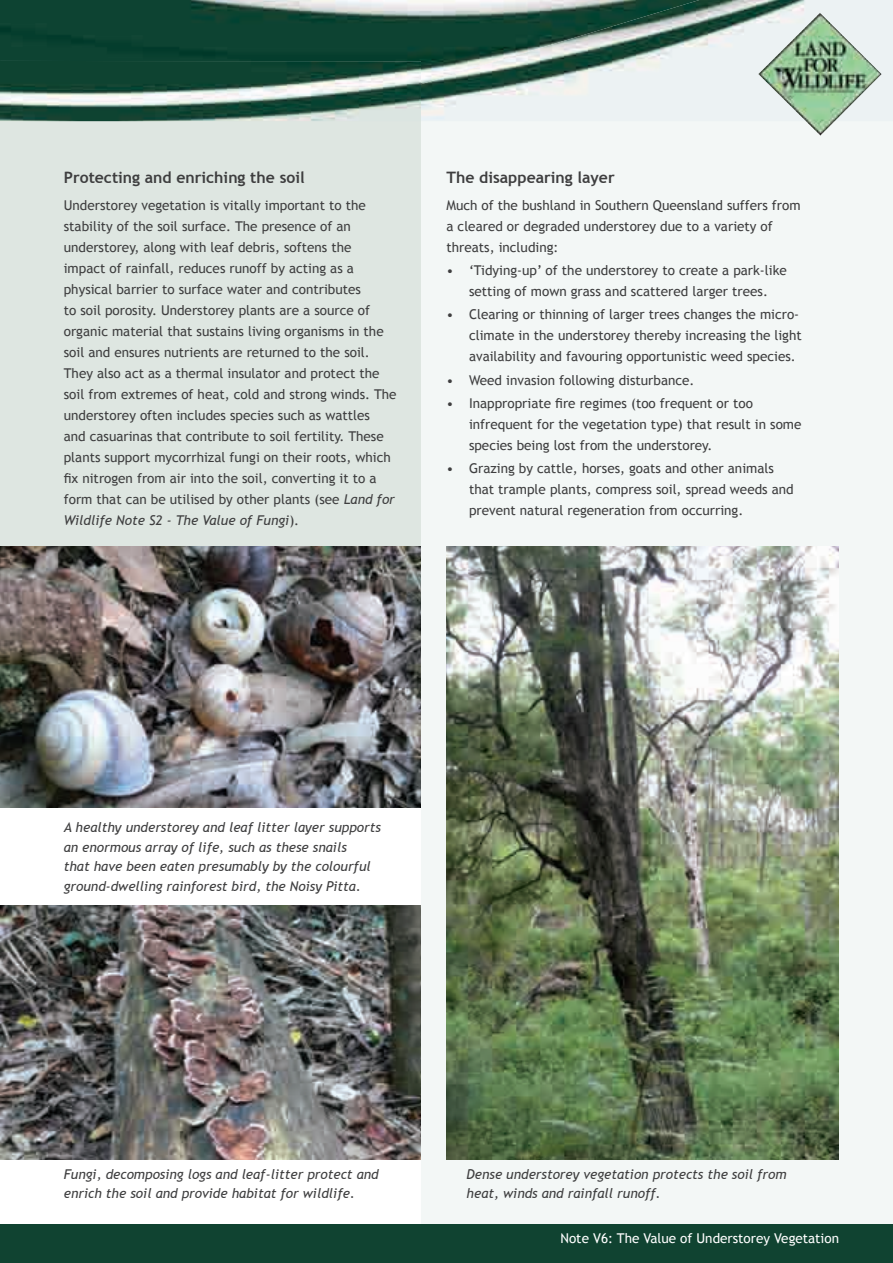
<style>
.page{position:relative;width:893px;height:1263px;background:#fff}
.page>*{position:absolute;margin:0;border:0;box-sizing:border-box;transform-origin:0 0}
.t1{font:700 15.75px "Trebuchet MS";color:#3e3e3f}
.t2{font:13.5px/21px "Trebuchet MS";color:#3e3e3f}
.t3{font:italic 13.5px/19.5px "Trebuchet MS";color:#3e3e3f}
.t4{font:13.5px "Trebuchet MS";color:#fff}
.s1{font-style:italic}
</style>
<div class="page">
<div style="left:421px;top:121px;width:472px;height:1104px;background:#f3f7f6"></div>
<div style="left:0;top:61px;width:421px;height:601px;background:#dee6e1"></div>
<img style="left:0;top:0;width:421px;height:61px">
<img style="left:421px;top:0;width:472px;height:121px">
<img style="left:0;top:61px;width:421px;height:60px">
<img style="left:758px;top:13px;width:123px;height:123px">
<img style="left:0;top:906px;width:421px;height:253px">
<img style="left:0;top:546px;width:421px;height:262px">
<div style="left:0;top:1225px;width:893px;height:38px;background:#104331"></div>
<img style="left:446px;top:546px;width:393px;height:613px">
<p class="t1" style="left:64px;top:167px;width:242px">Protecting and enriching the soil</p>
<p class="t2" style="left:64px;top:195px;width:334px">Understorey vegetation is vitally important to the stability of the soil surface. The presence of an understorey, along with leaf debris, softens the<br>impact of rainfall, reduces runoff by acting as a physical barrier to surface water and contributes<br>to soil porosity. Understorey plants are a source of organic material that sustains living organisms in the soil and ensures nutrients are returned to the soil.<br>They also act as a thermal insulator and protect the soil from extremes of heat, cold and strong winds. The understorey often includes species such as wattles<br>and casuarinas that contribute to soil fertility. These plants support mycorrhizal fungi on their roots, which fix nitrogen from air into the soil, converting it to a form that can be utilised by other plants (see <span class="s1">Land for Wildlife Note S2 - The Value of Fungi</span>).</p>
<p class="t1" style="left:446px;top:167px;width:170px">The disappearing layer</p>
<p class="t2" style="left:446px;top:195px;width:356px">Much of the bushland in Southern Queensland suffers from a cleared or degraded understorey due to a variety of threats, including:</p>
<p class="t2" style="left:446px;top:260px;width:342px;text-align:center">• ‘Tidying-up’ of the understorey to create a park-like setting of mown grass and scattered larger trees.</p>
<p class="t2" style="left:469px;top:304px;width:334px;text-indent:-23px">• Clearing or thinning of larger trees changes the micro&shy;climate in the understorey thereby increasing the light availability and favouring opportunistic weed species.</p>
<p class="t2" style="left:446px;top:369px;width:249px">• Weed invasion following disturbance.</p>
<p class="t2" style="left:469px;top:393px;width:334px;text-indent:-23px">• Inappropriate fire regimes (too frequent or too infrequent for the vegetation type) that result in some species being lost from the understorey.</p>
<p class="t2" style="left:469px;top:458px;width:326px;text-indent:-23px">• Grazing by cattle, horses, goats and other animals that trample plants, compress soil, spread weeds and prevent natural regeneration from occurring.</p>
<p class="t3" style="left:64px;top:818px;width:319px">A healthy understorey and leaf litter layer supports an enormous array of life, such as these snails<br>that have been eaten presumably by the colourful ground-dwelling rainforest bird, the Noisy Pitta.</p>
<p class="t3" style="left:64px;top:1164px;width:316px">Fungi, decomposing logs and leaf-litter protect and enrich the soil and provide habitat for wildlife.</p>
<p class="t3" style="left:467px;top:1164px;width:322px">Dense understorey vegetation protects the soil from heat, winds and rainfall runoff.</p>
<p class="t4" style="left:560px;top:1230px;width:280px">Note V6: The Value of Understorey Vegetation</p>
</div>
